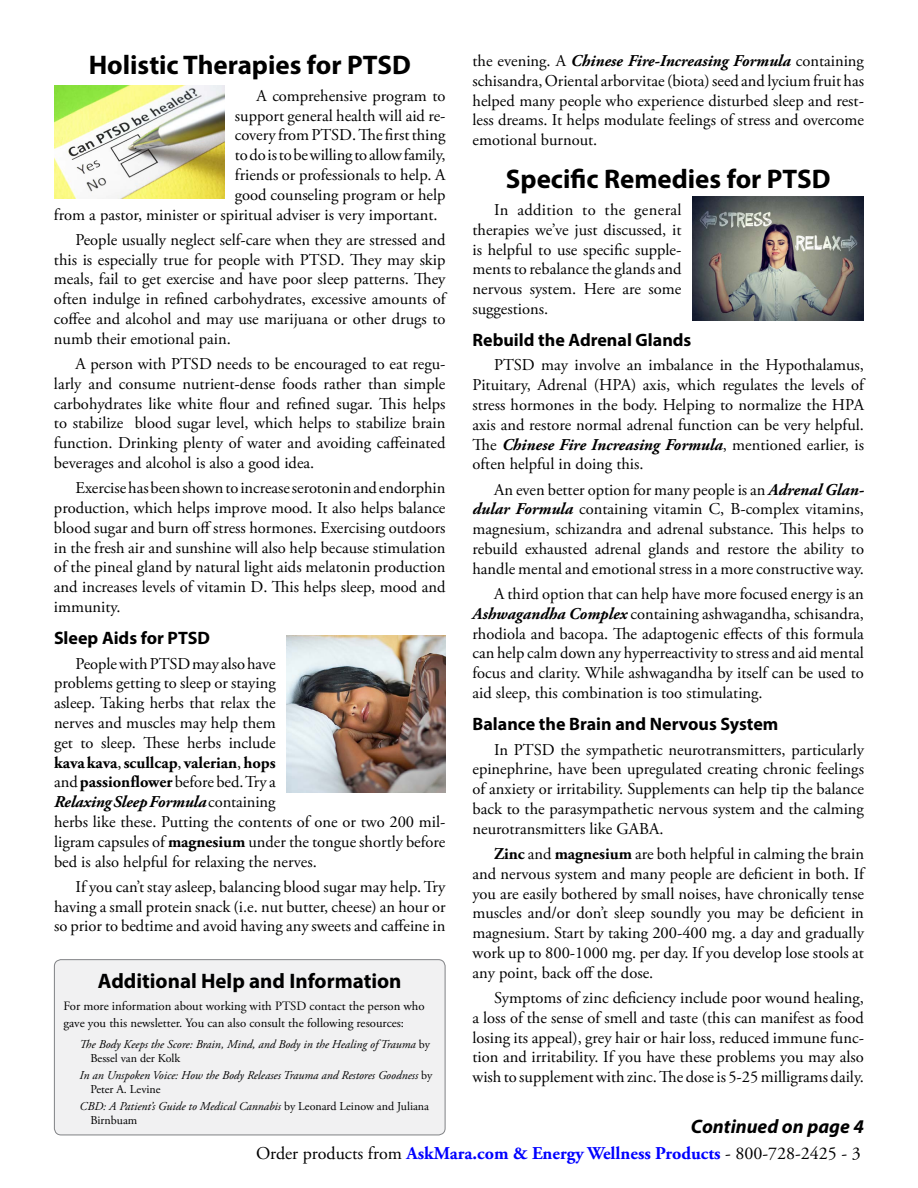
<style>
.page{position:relative;width:918px;height:1188px;background:#fff}
.page>*{position:absolute;margin:0;border:0;box-sizing:border-box;transform-origin:0 0}
.t1{font:700 27px "Myriad Pro";color:#000}
.t2{font:700 21px "Myriad Pro";color:#000}
.t3{font:italic 700 19.5px "Myriad Pro";color:#000}
.t4{font:700 18px "Myriad Pro";color:#000}
.t5{font:700 18px "Adobe Garamond Pro";color:#00f}
.t6{font:16.5px/19.8px "Adobe Garamond Pro";color:#000;text-align:justify}
.t7{font:12.75px/16.2px "Adobe Garamond Pro";color:#000}
.t8{font:italic 12px/14.4px "Adobe Garamond Pro";color:#000}
.s1{font-weight:700}
.s2{font-weight:700;font-style:italic}
.s3{font-style:normal}
.s4{font-weight:400;color:#000}
</style>
<div class="page">
<div style="left:54px;top:960px;width:391px;height:175px;background:#f1f1f2;border-radius:7px"></div>
<div style="left:54px;top:959px;width:391px;height:176px;border:1px solid #808285;border-radius:7px"></div>
<img style="left:54px;top:86px;width:170px;height:113px">
<img style="left:286px;top:635px;width:160px;height:158px">
<img style="left:692px;top:196px;width:172px;height:125px">
<h1 class="t1" style="left:89px;top:48px;width:324px">Holistic Therapies for PTSD</h1>
<p class="t6" style="left:256px;top:86px;width:190px">A comprehensive program to</p>
<p class="t6" style="left:235px;top:106px;width:212px">support general health will aid re-</p>
<p class="t6" style="left:235px;top:126px;width:212px">covery from PTSD. The first thing</p>
<p class="t6" style="left:235px;top:146px;width:212px">to do is to be willing to allow family,</p>
<p class="t6" style="left:235px;top:165px;width:212px">friends or professionals to help. A</p>
<p class="t6" style="left:235px;top:185px;width:212px">good counseling program or help</p>
<p class="t6" style="left:54px;top:205px;width:385px">from a pastor, minister or spiritual adviser is very important.</p>
<p class="t6" style="left:54px;top:230px;width:393px;text-indent:22px">People usually neglect self-care when they are stressed and this is especially true for people with PTSD. They may skip meals, fail to get exercise and have poor sleep patterns. They often indulge in refined carbohydrates, excessive amounts of coffee and alcohol and may use marijuana or other drugs to numb their emotional pain.</p>
<p class="t6" style="left:54px;top:354px;width:393px;text-indent:22px">A person with PTSD needs to be encouraged to eat regu&shy;larly and consume nutrient-dense foods rather than simple carbohydrates like white flour and refined sugar. This helps to stabilize blood sugar level, which helps to stabilize brain function. Drinking plenty of water and avoiding caffeinated beverages and alcohol is also a good idea.</p>
<p class="t6" style="left:54px;top:479px;width:393px;text-indent:22px">Exercise has been shown to increase serotonin and endorphin production, which helps improve mood. It also helps balance blood sugar and burn off stress hormones. Exercising outdoors in the fresh air and sunshine will also help because stimulation of the pineal gland by natural light aids melatonin production and increases levels of vitamin D. This helps sleep, mood and immunity.</p>
<p class="t4" style="left:54px;top:627px;width:158px">Sleep Aids for PTSD</p>
<p class="t6" style="left:54px;top:654px;width:393px;text-align:left;text-indent:22px">People with PTSD may also have<br>problems getting to sleep or staying<br>asleep. Taking herbs that relax the<br>nerves and muscles may help them<br>get to sleep. These herbs include<br><span class="s1">kava kava</span>, <span class="s1">scullcap</span>, <span class="s1">valerian</span>, <span class="s1">hops<br></span>and <span class="s1">passionflower</span> before bed. Try a<br><span class="s2">Relaxing Sleep Formula</span> containing<br>herbs like these. Putting the contents of one or two 200 mil&shy;ligram capsules of <span class="s1">magnesium</span> under the tongue shortly before bed is also helpful for relaxing the nerves.</p>
<p class="t6" style="left:54px;top:877px;width:393px;text-indent:22px">If you can’t stay asleep, balancing blood sugar may help. Try having a small protein snack (i.e. nut butter, cheese) an hour or so prior to bedtime and avoid having any sweets and caffeine in</p>
<p class="t2" style="left:98px;top:968px;width:305px">Additional Help and Information</p>
<p class="t7" style="left:63px;top:999px;width:363px">For more information about working with PTSD contact the person who gave you this newsletter. You can also consult the following resources:</p>
<p class="t8" style="left:90px;top:1037px;width:341px;text-indent:-11px">The Body Keeps the Score: Brain, Mind, and Body in the Healing of Trauma <span class="s3">by<br>Bessel van der Kolk</span></p>
<p class="t8" style="left:90px;top:1068px;width:343px;text-indent:-11px">In an Unspoken Voice: How the Body Releases Trauma and Restores Goodness <span class="s3">by<br>Peter A. Levine</span></p>
<p class="t8" style="left:90px;top:1099px;width:340px;text-indent:-11px">CBD: A Patient’s Guide to Medical Cannabis <span class="s3">by Leonard Leinow and Juliana<br>Birnbuam</span></p>
<p class="t6" style="left:473px;top:51px;width:393px">the evening. A <span class="s2">Chinese Fire-Increasing Formula</span> containing schisandra, Oriental arborvitae (biota) seed and lycium fruit has helped many people who experience disturbed sleep and rest&shy;less dreams. It helps modulate feelings of stress and overcome emotional burnout.</p>
<h1 class="t1" style="left:506px;top:162px;width:326px">Specific Remedies for PTSD</h1>
<p class="t6" style="left:473px;top:200px;width:211px;text-indent:22px">In addition to the general therapies we’ve just discussed, it is helpful to use specific supple&shy;ments to rebalance the glands and nervous system. Here are some suggestions.</p>
<p class="t4" style="left:472px;top:329px;width:220px">Rebuild the Adrenal Glands</p>
<p class="t6" style="left:473px;top:356px;width:393px;text-indent:22px">PTSD may involve an imbalance in the Hypothalamus, Pituitary, Adrenal (HPA) axis, which regulates the levels of stress hormones in the body. Helping to normalize the HPA axis and restore normal adrenal function can be very helpful.<br>The <span class="s2">Chinese Fire Increasing Formula</span>, mentioned earlier, is often helpful in doing this.</p>
<p class="t6" style="left:473px;top:480px;width:393px;text-indent:22px">An even better option for many people is an <span class="s2">Adrenal Glan&shy;dular Formula</span> containing vitamin C, B-complex vitamins, magnesium, schizandra and adrenal substance. This helps to rebuild exhausted adrenal glands and restore the ability to handle mental and emotional stress in a more constructive way.</p>
<p class="t6" style="left:473px;top:584px;width:393px;text-indent:22px">A third option that can help have more focused energy is an <span class="s2">Ashwagandha Complex</span> containing ashwagandha, schisandra, rhodiola and bacopa. The adaptogenic effects of this formula can help calm down any hyperreactivity to stress and aid mental focus and clarity. While ashwagandha by itself can be used to aid sleep, this combination is too stimulating.</p>
<p class="t4" style="left:472px;top:713px;width:307px">Balance the Brain and Nervous System</p>
<p class="t6" style="left:473px;top:740px;width:393px;text-indent:22px">In PTSD the sympathetic neurotransmitters, particularly epinephrine, have been upregulated creating chronic feelings of anxiety or irritability. Supplements can help tip the balance back to the parasympathetic nervous system and the calming neurotransmitters like GABA.</p>
<p class="t6" style="left:473px;top:844px;width:393px;text-indent:22px"><span class="s1">Zinc</span> and <span class="s1">magnesium</span> are both helpful in calming the brain and nervous system and many people are deficient in both. If you are easily bothered by small noises, have chronically tense muscles and/or don’t sleep soundly you may be deficient in magnesium. Start by taking 200-400 mg. a day and gradually work up to 800-1000 mg. per day. If you develop lose stools at any point, back off the dose.</p>
<p class="t6" style="left:473px;top:988px;width:393px;text-indent:22px">Symptoms of zinc deficiency include poor wound healing, a loss of the sense of smell and taste (this can manifest as food losing its appeal), grey hair or hair loss, reduced immune func&shy;tion and irritability. If you have these problems you may also wish to supplement with zinc. The dose is 5-25 milligrams daily.</p>
<p class="t3" style="left:691px;top:1114px;width:175px">Continued on page 4</p>
<p class="t5" style="left:256px;top:1143px;width:606px"><span class="s4">Order products from</span> AskMara.com &amp; Energy Wellness Products <span class="s4">- 800-728-2425 - 3</span></p>
</div>
